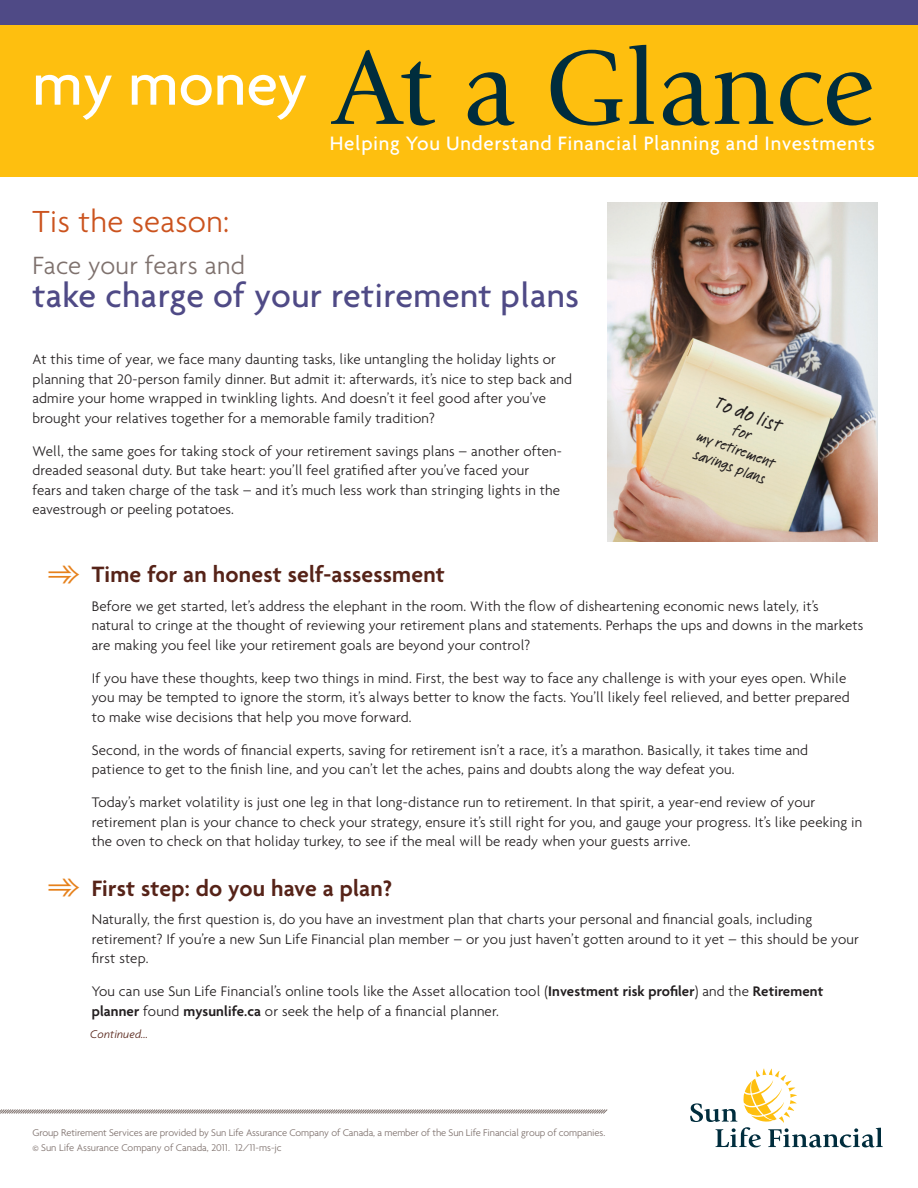
<style>
.page{position:relative;width:918px;height:1188px;background:#fff}
.page>*{position:absolute;margin:0;border:0;box-sizing:border-box;transform-origin:0 0}
.t1{font:109.8px "Giovanni";color:#002d3d}
.t2{font:500 64.35px "Agenda";color:#fff}
.t3{font:500 36px "Agenda";letter-spacing:.01em;color:#4f4a86}
.t4{font:300 33px "Agenda";letter-spacing:.01em;color:#cb531e}
.t5{font:300 27px "Agenda";letter-spacing:.01em;color:#7e716d}
.p-heading{font:600 24px "Agenda";letter-spacing:.01em;color:#562318}
.t6{font:500 21px "Agenda";letter-spacing:.03em;color:#fff}
.t7{font:500 19.5px "Feltpen LT";color:#231f20}
.body{font:300 15px/19.5px "Agenda";letter-spacing:.01em;color:#231f20}
.t8{font:500 15px/18px "Feltpen LT";color:#231f20;text-align:center}
.body-2{font:italic 300 12px "Agenda";letter-spacing:.01em;color:#562318}
.t9{font:300 10.5px "Agenda";letter-spacing:-.01em;color:#7e716d}
.s1{font-weight:600}
</style>
<div class="page">
<div style="left:0;top:18px;width:918px;height:159px;background:#febf0f"></div>
<div style="left:0;top:0;width:918px;height:25px;background:#4f4a86"></div>
<svg style="left:690px;top:1069px;width:193px;height:78px"></svg>
<svg style="left:0;top:1109px;width:608px;height:5px"></svg>
<img style="left:608px;top:202px;width:270px;height:339px">
<p class="t2" style="left:32px;top:45px;width:277px">my money</p>
<p class="t1" style="left:332px;top:26px;width:543px">At a Glance</p>
<p class="t6" style="left:330px;top:131px;width:546px">Helping You Understand Financial Planning and Investments</p>
<p class="t4" style="left:32px;top:202px;width:198px">Tis the season:</p>
<p class="t5" style="left:32px;top:250px;width:214px">Face your fears and</p>
<p class="t3" style="left:32px;top:274px;width:548px">take charge of your retirement plans</p>
<p class="body" style="left:32px;top:350px;width:541px">At this time of year, we face many daunting tasks, like untangling the holiday lights or planning that 20-person family dinner. But admit it: afterwards, it’s nice to step back and admire your home wrapped in twinkling lights. And doesn’t it feel good after you’ve brought your relatives together for a memorable family tradition?</p>
<p class="body" style="left:32px;top:441px;width:531px">Well, the same goes for taking stock of your retirement savings plans – another often&shy;dreaded seasonal duty. But take heart: you’ll feel gratified after you’ve faced your fears and taken charge of the task – and it’s much less work than stringing lights in the eavestrough or peeling potatoes.</p>
<p class="t7" style="left:721px;top:390px;width:71px;rotate:20deg">To do list</p>
<p class="t8" style="left:707px;top:409px;width:84px;rotate:20deg">for<br>my retirement savings plans</p>
<p class="p-heading" style="left:92px;top:560px;width:355px">Time for an honest self-assessment</p>
<p class="body" style="left:92px;top:596px;width:773px">Before we get started, let’s address the elephant in the room. With the flow of disheartening economic news lately, it’s natural to cringe at the thought of reviewing your retirement plans and statements. Perhaps the ups and downs in the markets are making you feel like your retirement goals are beyond your control?</p>
<p class="body" style="left:92px;top:668px;width:760px">If you have these thoughts, keep two things in mind. First, the best way to face any challenge is with your eyes open. While you may be tempted to ignore the storm, it’s always better to know the facts. You’ll likely feel relieved, and better prepared to make wise decisions that help you move forward.</p>
<p class="body" style="left:92px;top:740px;width:718px">Second, in the words of financial experts, saving for retirement isn’t a race, it’s a marathon. Basically, it takes time and patience to get to the finish line, and you can’t let the aches, pains and doubts along the way defeat you.</p>
<p class="body" style="left:92px;top:792px;width:772px">Today’s market volatility is just one leg in that long-distance run to retirement. In that spirit, a year-end review of your retirement plan is your chance to check your strategy, ensure it’s still right for you, and gauge your progress. It’s like peeking in the oven to check on that holiday turkey, to see if the meal will be ready when your guests arrive.</p>
<p class="p-heading" style="left:92px;top:873px;width:302px">First step: do you have a plan?</p>
<p class="body" style="left:92px;top:909px;width:769px">Naturally, the first question is, do you have an investment plan that charts your personal and financial goals, including retirement? If you’re a new Sun Life Financial plan member – or you just haven’t gotten around to it yet – this should be your first step.</p>
<p class="body" style="left:92px;top:981px;width:733px">You can use Sun Life Financial’s online tools like the Asset allocation tool (<span class="s1">Investment risk profiler</span>) and the <span class="s1">Retirement planner</span> found <span class="s1">mysunlife.ca</span> or seek the help of a financial planner.</p>
<p class="body-2" style="left:90px;top:1027px;width:59px">Continued...</p>
<p class="t9" style="left:32px;top:1126px;width:574px">Group Retirement Services are provided by Sun Life Assurance Company of Canada, a member of the Sun Life Financial group of companies.</p>
<p class="t9" style="left:32px;top:1141px;width:251px">© Sun Life Assurance Company of Canada, 2011. 12/11-ms-jc</p>
</div>
